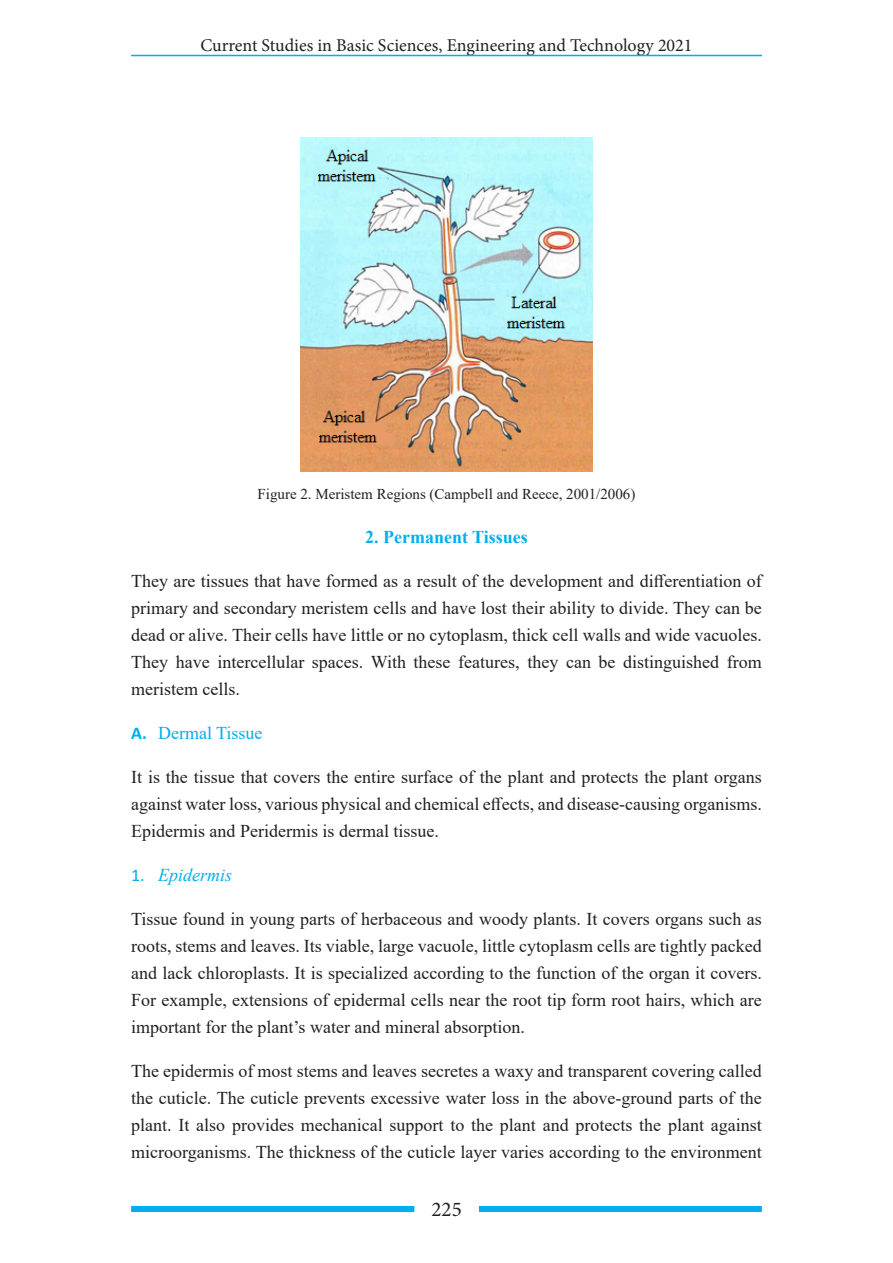
<style>
.page{position:relative;width:893px;height:1263px;background:#fff}
.page>*{position:absolute;margin:0;border:0;box-sizing:border-box;transform-origin:0 0}
.t1{font:21px "Minion Pro";color:#231f20}
.t2{font:18px/27px "Times New Roman";color:#231f20;text-align:justify}
.t3{font:18px "Minion Pro";color:#231f20}
.t4{font:700 18px "Times New Roman";color:#00aeef}
.t5{font:18px "Times New Roman";color:#00aeef}
.t6{font:italic 18px "Times New Roman";color:#00aeef}
.t7{font:15px "Times New Roman";color:#231f20}
.s1{font-family:"Calibri";font-weight:700}
.s2{font-family:"Calibri";font-style:normal}
</style>
<div class="page">
<hr style="left:131px;top:55px;width:631px;height:1px;background:#00aeef">
<div style="left:131px;top:1206px;width:283px;height:6px;background:#00aeef"></div>
<div style="left:479px;top:1206px;width:283px;height:6px;background:#00aeef"></div>
<img style="left:301px;top:138px;width:291px;height:334px">
<p class="t3" style="left:200px;top:33px;width:494px">Current Studies in Basic Sciences, Engineering and Technology 2021</p>
<p class="t7" style="left:258px;top:483px;width:379px">Figure 2. Meristem Regions (Campbell and Reece, 2001/2006)</p>
<p class="t4" style="left:365px;top:524px;width:164px">2. Permanent Tissues</p>
<p class="t2" style="left:131px;top:566px;width:632px">They are tissues that have formed as a result of the development and differentiation of primary and secondary meristem cells and have lost their ability to divide. They can be dead or alive. Their cells have little or no cytoplasm, thick cell walls and wide vacuoles.<br>They have intercellular spaces. With these features, they can be distinguished from meristem cells.</p>
<p class="t5" style="left:131px;top:720px;width:133px"><span class="s1">A.</span> Dermal Tissue</p>
<p class="t2" style="left:131px;top:762px;width:632px">It is the tissue that covers the entire surface of the plant and protects the plant organs against water loss, various physical and chemical effects, and disease-causing organisms.<br>Epidermis and Peridermis is dermal tissue.</p>
<p class="t6" style="left:131px;top:862px;width:102px"><span class="s2">1.</span> Epidermis</p>
<p class="t2" style="left:131px;top:905px;width:632px">Tissue found in young parts of herbaceous and woody plants. It covers organs such as roots, stems and leaves. Its viable, large vacuole, little cytoplasm cells are tightly packed and lack chloroplasts. It is specialized according to the function of the organ it covers.<br>For example, extensions of epidermal cells near the root tip form root hairs, which are important for the plant’s water and mineral absorption.</p>
<p class="t2" style="left:131px;top:1057px;width:632px">The epidermis of most stems and leaves secretes a waxy and transparent covering called the cuticle. The cuticle prevents excessive water loss in the above-ground parts of the plant. It also provides mechanical support to the plant and protects the plant against microorganisms. The thickness of the cuticle layer varies according to the environment</p>
<p class="t1" style="left:432px;top:1195px;width:32px">225</p>
</div>
